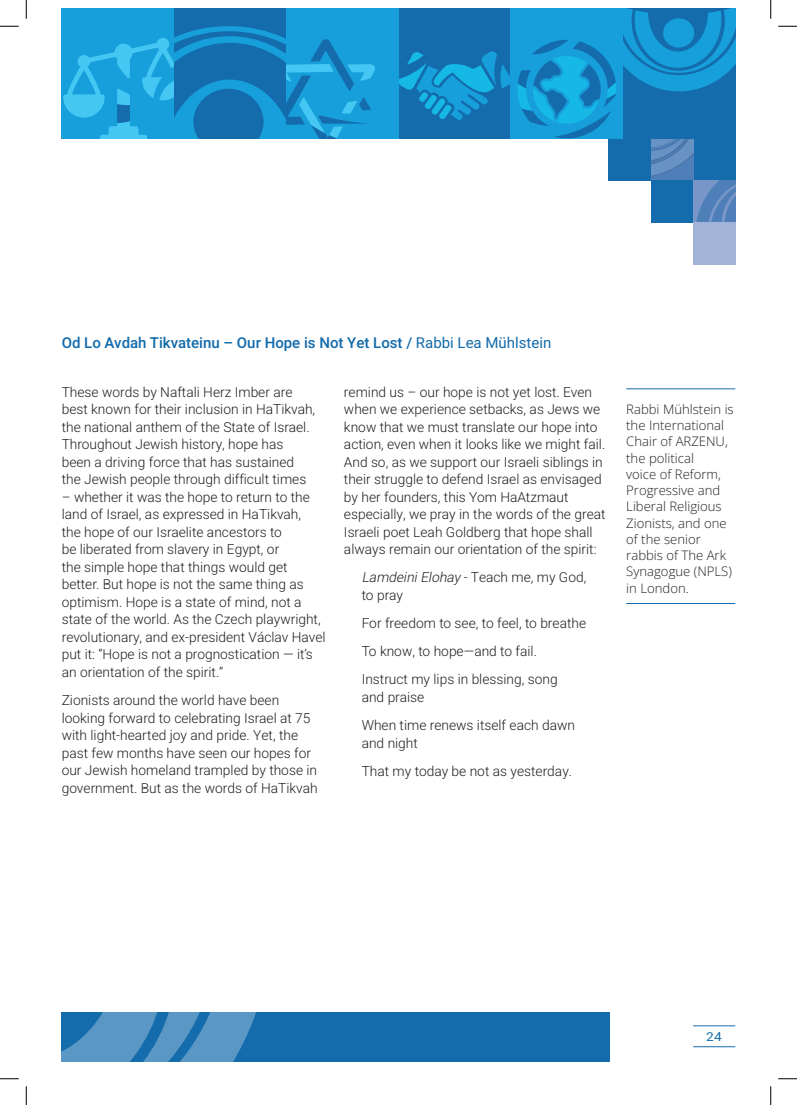
<style>
.page{position:relative;width:797px;height:1105px;background:#fff}
.page>*{position:absolute;margin:0;border:0;box-sizing:border-box;transform-origin:0 0}
.t1{font:15px "Heebo";color:#146cac}
.t2{font:300 13.75px/17.5px "Heebo";color:#231f20}
.t3{font:13.12px/16.2px "Open Sans";color:#231f20}
.t4{font:12.25px "Heebo";color:#146cac;scale:1.12 1}
.s1{font-style:italic}
</style>
<div class="page">
<div style="left:609px;top:138px;width:42px;height:43px;background:#146cac"></div>
<svg style="left:651px;top:138px;width:84px;height:85px;background:#387ab4"></svg>
<div style="left:693px;top:223px;width:42px;height:42px;background:#a1b3d7"></div>
<div style="left:62px;top:1012px;width:548px;height:50px;background:#146cac"></div>
<svg style="left:62px;top:1012px;width:195px;height:50px"></svg>
<hr style="left:693px;top:1046px;width:42px;height:1px;background:#146cac">
<hr style="left:693px;top:1025px;width:42px;height:1px;background:#146cac">
<div style="left:623px;top:9px;width:112px;height:129px;background:#146cac"></div>
<svg style="left:623px;top:9px;width:112px;height:82px"></svg>
<div style="left:398px;top:9px;width:113px;height:129px;background:#146cac"></div>
<div style="left:511px;top:9px;width:112px;height:129px;background:#169fda"></div>
<div style="left:286px;top:9px;width:112px;height:129px;background:#169fda"></div>
<svg style="left:63px;top:9px;width:312px;height:129px"></svg>
<svg style="left:398px;top:39px;width:218px;height:104px"></svg>
<hr style="left:626px;top:388px;width:109px;height:1px;background:#146cac">
<hr style="left:626px;top:603px;width:109px;height:1px;background:#146cac">
<svg style="left:0;top:25px;width:19px;height:2px"></svg>
<svg style="left:778px;top:25px;width:19px;height:2px"></svg>
<svg style="left:0;top:1078px;width:19px;height:1px"></svg>
<svg style="left:778px;top:1078px;width:19px;height:1px"></svg>
<svg style="left:25px;top:0;width:2px;height:19px"></svg>
<svg style="left:25px;top:1086px;width:2px;height:19px"></svg>
<svg style="left:770px;top:0;width:1px;height:19px"></svg>
<svg style="left:770px;top:1086px;width:1px;height:19px"></svg>
<p class="t1" style="left:62px;top:332px;width:491px">Od Lo Avdah Tikvateinu – Our Hope is Not Yet Lost / Rabbi Lea Mühlstein</p>
<p class="t2" style="left:62px;top:383px;width:255px">These words by Naftali Herz Imber are best known for their inclusion in HaTikvah, the national anthem of the State of Israel.<br>Throughout Jewish history, hope has been a driving force that has sustained the Jewish people through difficult times</p>
<p class="t2" style="left:62px;top:488px;width:265px">– whether it was the hope to return to the land of Israel, as expressed in HaTikvah,<br>the hope of our Israelite ancestors to<br>be liberated from slavery in Egypt, or<br>the simple hope that things would get better. But hope is not the same thing as optimism. Hope is a state of mind, not a state of the world. As the Czech playwright, revolutionary, and ex-president Václav Havel put it: “Hope is not a prognostication — it’s an orientation of the spirit.”</p>
<p class="t2" style="left:62px;top:691px;width:257px">Zionists around the world have been looking forward to celebrating Israel at 75 with light-hearted joy and pride. Yet, the past few months have seen our hopes for our Jewish homeland trampled by those in government. But as the words of HaTikvah</p>
<p class="t2" style="left:344px;top:383px;width:263px">remind us – our hope is not yet lost. Even when we experience setbacks, as Jews we know that we must translate our hope into action, even when it looks like we might fail.<br>And so, as we support our Israeli siblings in their struggle to defend Israel as envisaged by her founders, this Yom HaAtzmaut especially, we pray in the words of the great Israeli poet Leah Goldberg that hope shall always remain our orientation of the spirit:</p>
<p class="t2" style="left:362px;top:569px;width:226px"><span class="s1">LamdeiniElohay</span> - Te a c h m e, m y G o d , to pray</p>
<p class="t2" style="left:362px;top:609px;width:226px;line-height:28.1px">For freedom to see, to feel, to breathe<br>To know, to hope—and to fail.<br>Instruct my lips in blessing, song</p>
<p class="t2" style="left:362px;top:683px;width:215px;line-height:28.1px">and praise<br>When time renews itself each dawn</p>
<p class="t2" style="left:362px;top:728px;width:212px;line-height:28.1px">and night<br>That my today be not as yesterday.</p>
<p class="t3" style="left:626px;top:401px;width:109px">Rabbi Mühlstein is the International<br>Chair of ARZENU, the political<br>voice of Reform,<br>Progressive and<br>Liberal Religious<br>Zionists, and one of the senior rabbis of The Ark<br>Synagogue (NPLS) in London.</p>
<p class="t4" style="left:706px;top:1028px;width:15px">24</p>
</div>
